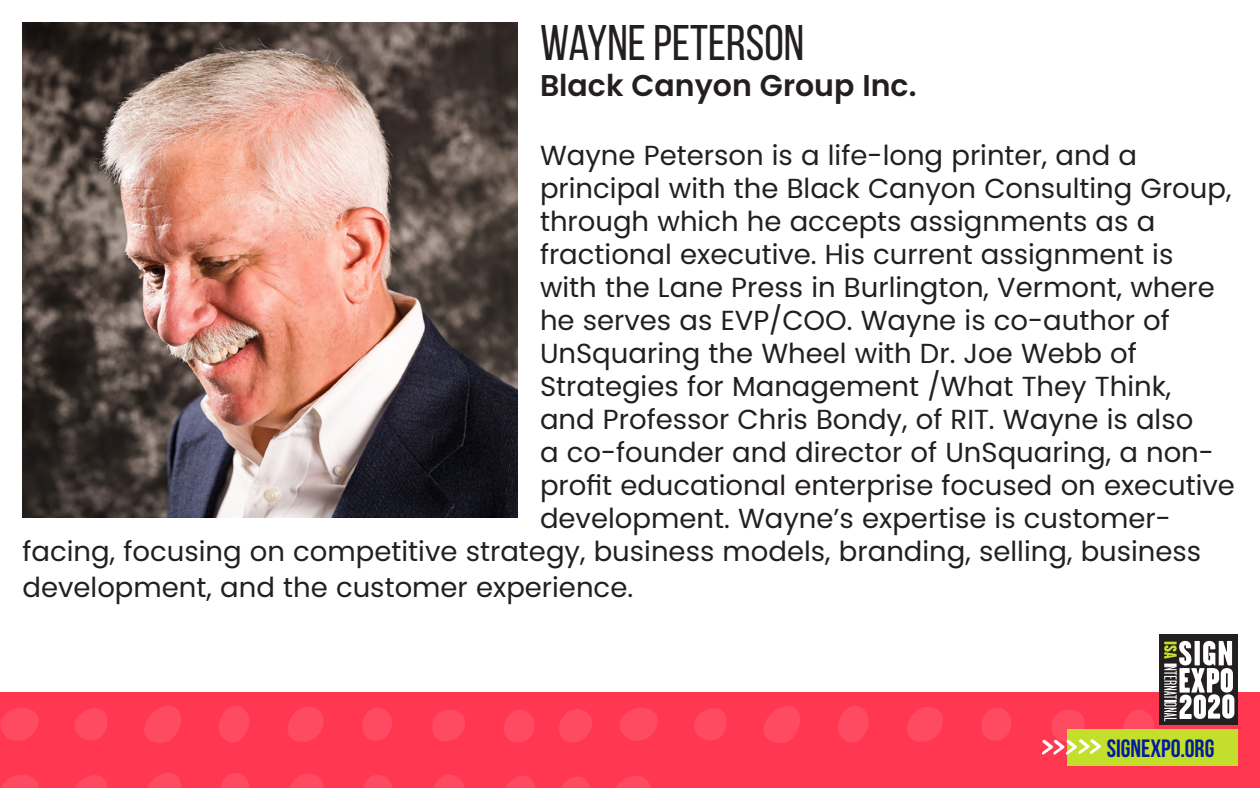
<style>
.page{position:relative;width:1260px;height:788px;background:#fff}
.page>*{position:absolute;margin:0;border:0;box-sizing:border-box;transform-origin:0 0}
.t1{font:50px "Bebas Neue";color:#231f20}
.t2{font:600 30px "Poppins";color:#231f20}
.t3{font:27.5px "Poppins";color:#231f20}
.t4{font:700 25px "Bebas Neue";color:#001d9f}
</style>
<div class="page">
<img style="left:22px;top:22px;width:496px;height:495px">
<div style="left:0;top:692px;width:1260px;height:96px;background:#ff3751"></div>
<svg style="left:1px;top:775px;width:38px;height:13px"></svg>
<svg style="left:147px;top:773px;width:34px;height:15px"></svg>
<svg style="left:290px;top:774px;width:34px;height:14px"></svg>
<svg style="left:363px;top:775px;width:29px;height:13px"></svg>
<svg style="left:506px;top:776px;width:29px;height:12px"></svg>
<svg style="left:434px;top:775px;width:30px;height:13px"></svg>
<svg style="left:220px;top:773px;width:29px;height:15px"></svg>
<svg style="left:76px;top:775px;width:31px;height:13px"></svg>
<svg style="left:0;top:708px;width:39px;height:33px"></svg>
<svg style="left:144px;top:706px;width:37px;height:37px"></svg>
<svg style="left:288px;top:707px;width:36px;height:35px"></svg>
<svg style="left:362px;top:708px;width:30px;height:33px"></svg>
<svg style="left:504px;top:710px;width:31px;height:32px"></svg>
<svg style="left:561px;top:777px;width:29px;height:11px"></svg>
<svg style="left:559px;top:709px;width:33px;height:34px"></svg>
<svg style="left:616px;top:776px;width:35px;height:12px"></svg>
<svg style="left:432px;top:710px;width:33px;height:31px"></svg>
<svg style="left:219px;top:706px;width:30px;height:37px"></svg>
<svg style="left:75px;top:708px;width:32px;height:32px"></svg>
<svg style="left:620px;top:708px;width:38px;height:33px"></svg>
<svg style="left:763px;top:706px;width:37px;height:37px"></svg>
<svg style="left:907px;top:707px;width:36px;height:35px"></svg>
<svg style="left:982px;top:708px;width:29px;height:33px"></svg>
<svg style="left:838px;top:706px;width:31px;height:37px"></svg>
<svg style="left:694px;top:708px;width:33px;height:32px"></svg>
<div style="left:1067px;top:729px;width:171px;height:36px;background:#c3de2b"></div>
<svg style="left:1042px;top:710px;width:59px;height:45px"></svg>
<div style="left:1159px;top:634px;width:79px;height:91px;background:#231f20"></div>
<svg style="left:1123px;top:640px;width:111px;height:89px"></svg>
<p class="t1" style="left:540px;top:16px;width:266px">WAYNE PETERSON</p>
<p class="t2" style="left:540px;top:68px;width:378px">Black Canyon Group Inc.</p>
<p class="t3" style="left:540px;top:139px;width:599px">Wayne Peterson is a life-long printer, and a</p>
<p class="t3" style="left:540px;top:172px;width:693px">principal with the Black Canyon Consulting Group,</p>
<p class="t3" style="left:540px;top:205px;width:617px">through which he accepts assignments as a</p>
<p class="t3" style="left:540px;top:238px;width:635px">fractional executive. His current assignment is</p>
<p class="t3" style="left:540px;top:271px;width:676px">with the Lane Press in Burlington, Vermont, where</p>
<p class="t3" style="left:540px;top:304px;width:631px">he serves as EVP/COO. Wayne is co-author of</p>
<p class="t3" style="left:540px;top:337px;width:598px">UnSquaring the Wheel with Dr. Joe Webb of</p>
<p class="t3" style="left:540px;top:370px;width:633px">Strategies for Management /What They Think,</p>
<p class="t3" style="left:540px;top:403px;width:655px">and Professor Chris Bondy, of RIT. Wayne is also</p>
<p class="t3" style="left:540px;top:436px;width:676px">a co-founder and director of UnSquaring, a non-</p>
<p class="t3" style="left:540px;top:469px;width:696px">profit educational enterprise focused on executive</p>
<p class="t3" style="left:540px;top:502px;width:633px">development. Wayne’s expertise is customer-</p>
<p class="t3" style="left:22px;top:535px;width:1180px">facing, focusing on competitive strategy, business models, branding, selling, business</p>
<p class="t3" style="left:22px;top:571px;width:612px">development, and the customer experience.</p>
<p class="t4" style="left:1107px;top:734px;width:109px">SIGNEXPO.ORG</p>
</div>
